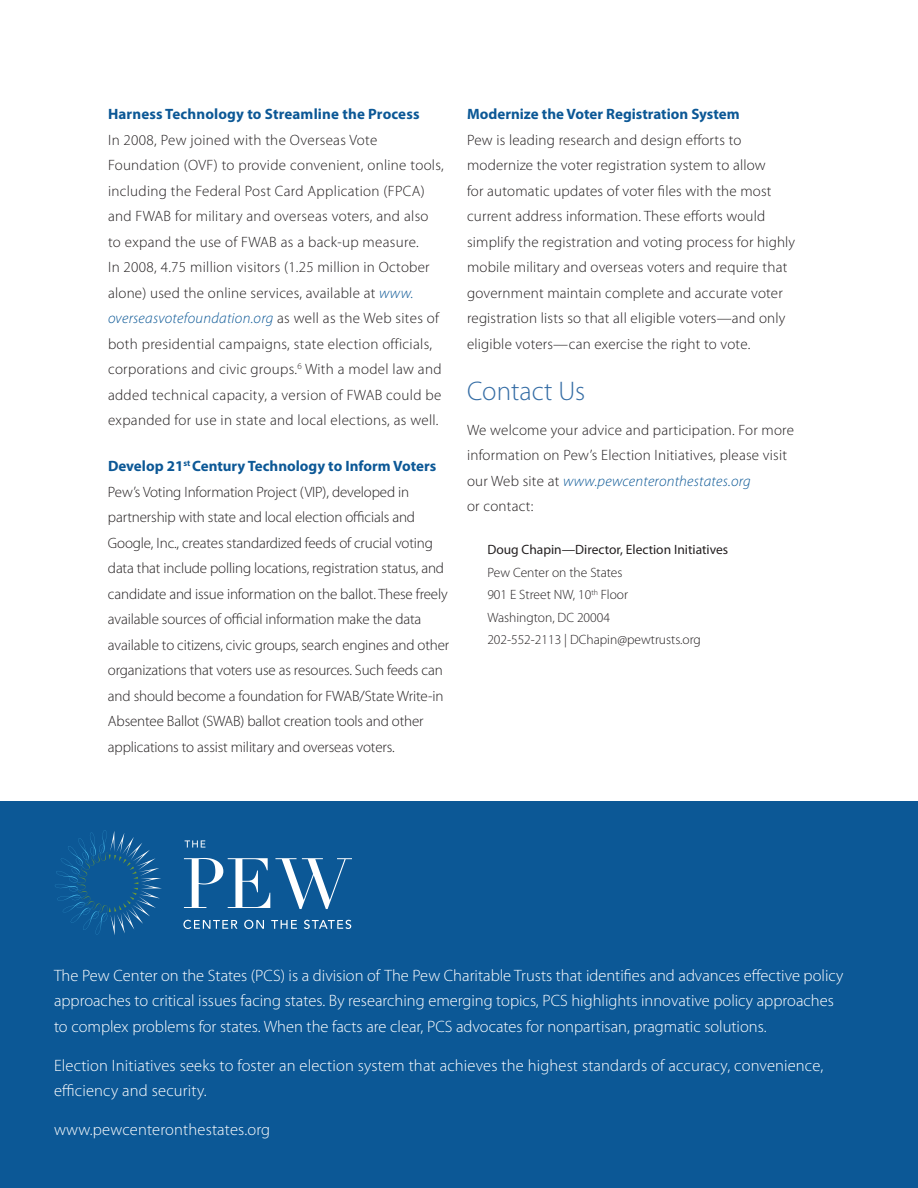
<style>
.page{position:relative;width:918px;height:1188px;background:#fff}
.page>*{position:absolute;margin:0;border:0;box-sizing:border-box;transform-origin:0 0}
.t1{font:300 27px "Myriad Pro";color:#356da5}
.t2{font:300 16.5px/25.5px "Myriad Pro";color:#fff}
.t3{font:300 15px/25.5px "Myriad Pro";letter-spacing:.015em;color:#231f20}
.t4{font:300 15px/25.5px "Myriad Pro";letter-spacing:-.01em;color:#231f20}
.t5{font:700 15px "Myriad Pro";color:#0c5896}
.t6{font:300 13.5px/22.5px "Myriad Pro";color:#231f20}
.t7{font:13.5px "Myriad Pro";color:#231f20}
.s1{font-style:italic;color:#0c5896}
.s2{font-weight:700;color:#0c5896}
</style>
<div class="page">
<div style="left:0;top:801px;width:918px;height:387px;background:#0c5896"></div>
<svg style="left:184px;top:858px;width:168px;height:51px"></svg>
<svg style="left:185px;top:840px;width:20px;height:8px"></svg>
<svg style="left:55px;top:830px;width:107px;height:105px"></svg>
<svg style="left:183px;top:920px;width:54px;height:9px"></svg>
<svg style="left:244px;top:920px;width:20px;height:9px"></svg>
<svg style="left:271px;top:920px;width:26px;height:9px"></svg>
<svg style="left:304px;top:920px;width:47px;height:9px"></svg>
<p class="t5" style="left:108px;top:104px;width:313px">Harness Technology to Streamline the Process</p>
<p class="t3" style="left:108px;top:127px;width:337px">In 2008, Pew joined with the Overseas Vote Foundation (OVF) to provide convenient, online tools, including the Federal Post Card Application (FPCA) and FWAB for military and overseas voters, and also to expand the use of FWAB as a back-up measure.<br>In 2008, 4.75 million visitors (1.25 million in October alone) used the online services, available at <span class="s1">www. overseasvotefoundation.org</span> as well as the Web sites of both presidential campaigns, state election officials, corporations and civic groups.<sup>6</sup> With a model law and added technical capacity, a version of FWAB could be expanded for use in state and local elections, as well.</p>
<p class="t4" style="left:108px;top:454px;width:343px"><span class="s2">Develop 21</span><sup>st</sup> <span class="s2">Century Technology to Inform Voters </span>Pew’s Voting Information Project (VIP), developed in partnership with state and local election officials and Google, Inc., creates standardized feeds of crucial voting data that include polling locations, registration status, and candidate and issue information on the ballot. These freely available sources of official information make the data available to citizens, civic groups, search engines and other organizations that voters use as resources. Such feeds can and should become a foundation for FWAB/State Write-in Absentee Ballot (SWAB) ballot creation tools and other applications to assist military and overseas voters.</p>
<p class="t5" style="left:467px;top:104px;width:274px">Modernize the Voter Registration System</p>
<p class="t3" style="left:467px;top:127px;width:330px">Pew is leading research and design efforts to modernize the voter registration system to allow<br>for automatic updates of voter files with the most current address information. These efforts would simplify the registration and voting process for highly mobile military and overseas voters and require that government maintain complete and accurate voter registration lists so that all eligible voters—and only eligible voters—can exercise the right to vote.</p>
<h1 class="t1" style="left:467px;top:376px;width:120px">Contact Us</h1>
<p class="t3" style="left:467px;top:417px;width:328px">We welcome your advice and participation. For more information on Pew’s Election Initiatives, please visit our Web site at <span class="s1">www.pewcenteronthestates.org<br></span>or contact:</p>
<p class="t7" style="left:487px;top:541px;width:242px">Doug Chapin—Director, Election Initiatives</p>
<p class="t6" style="left:487px;top:561px;width:215px">Pew Center on the States<br>901 E Street NW, 10<sup>th</sup> Floor<br>Washington, DC 20004<br>202-552-2113 | DChapin@pewtrusts.org</p>
<p class="t2" style="left:54px;top:963px;width:791px">The Pew Center on the States (PCS) is a division of The Pew Charitable Trusts that identifies and advances effective policy approaches to critical issues facing states. By researching emerging topics, PCS highlights innovative policy approaches to complex problems for states. When the facts are clear, PCS advocates for nonpartisan, pragmatic solutions.</p>
<p class="t2" style="left:54px;top:1053px;width:771px">Election Initiatives seeks to foster an election system that achieves the highest standards of accuracy, convenience, efficiency and security.</p>
<p class="t2" style="left:54px;top:1118px;width:218px">www.pewcenteronthestates.org</p>
</div>
